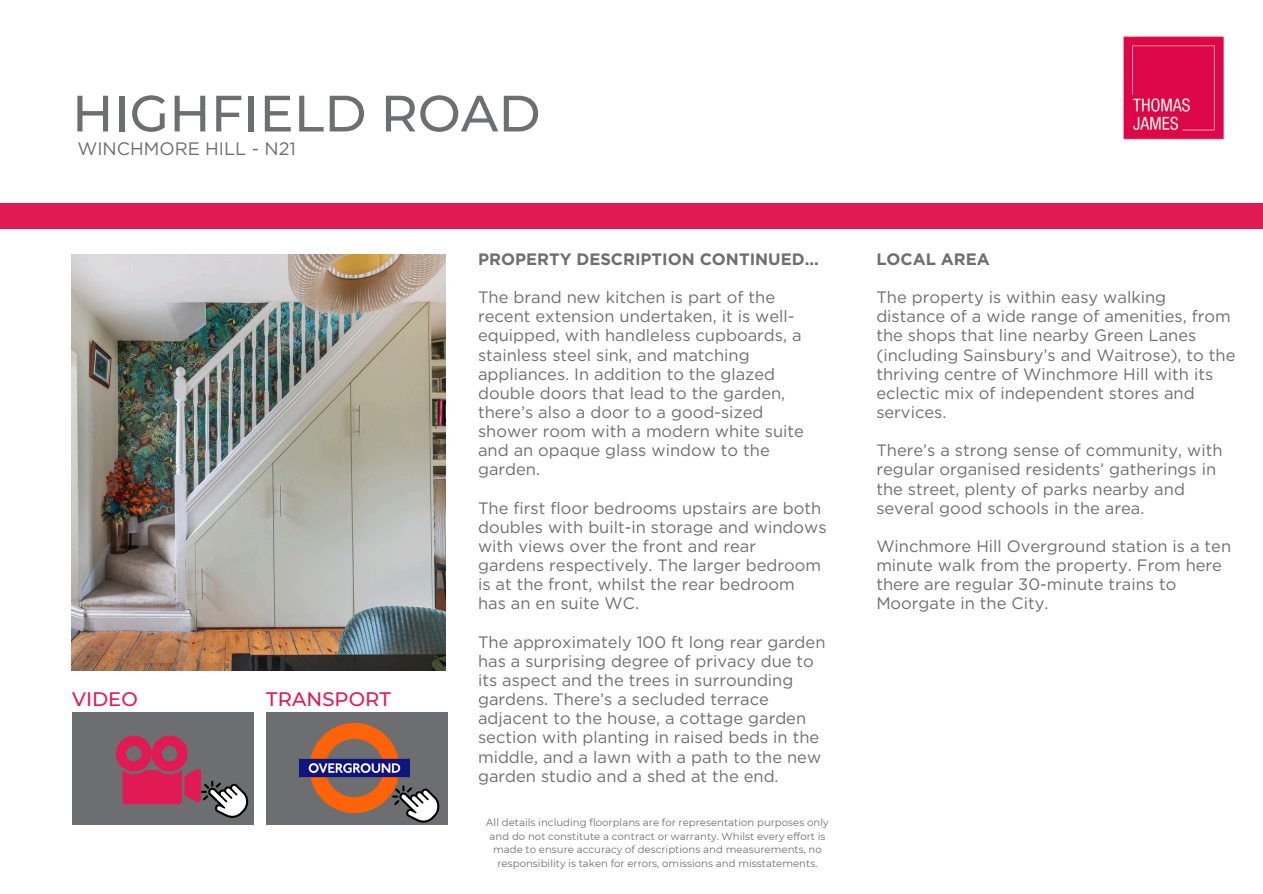
<style>
.page{position:relative;width:1263px;height:894px;background:#fff}
.page>*{position:absolute;margin:0;border:0;box-sizing:border-box;transform-origin:0 0}
.t1{font:500 51px "Montserrat";letter-spacing:.005em;color:#6d6e70}
.t2{font:500 19.5px "Montserrat";letter-spacing:.005em;color:#e21a54}
.t3{font:18px "Gotham";color:#6d6e70}
.t4{font:16.5px/19.2px "Gotham";color:#6d6e70}
.t5{font:700 16.5px "Gotham";color:#6d6e70}
.t6{font:10.2px/13.5px "Montserrat";letter-spacing:.005em;color:#6d6e70;text-align:center}
</style>
<div class="page">
<div style="left:0;top:204px;width:1263px;height:25px;background:#e21a54"></div>
<div style="left:72px;top:711px;width:181px;height:113px;background:#6d6e70"></div>
<div style="left:266px;top:711px;width:181px;height:113px;background:#6d6e70"></div>
<svg style="left:406px;top:787px;width:33px;height:35px"></svg>
<img style="left:71px;top:254px;width:375px;height:416px">
<img style="left:1123px;top:36px;width:101px;height:104px">
<img style="left:299px;top:723px;width:111px;height:89px">
<svg style="left:116px;top:735px;width:132px;height:82px"></svg>
<p class="t1" style="left:72px;top:82px;width:470px">HIGHFIELD ROAD</p>
<p class="t3" style="left:77px;top:138px;width:220px">WINCHMORE HILL - N21</p>
<h4 class="t2" style="left:72px;top:687px;width:67px">VIDEO</h4>
<p class="t2" style="left:266px;top:687px;width:126px">TRANSPORT</p>
<h1 class="t5" style="left:478px;top:249px;width:342px">PROPERTY DESCRIPTION CONTINUED...</h1>
<p class="t4" style="left:478px;top:287px;width:327px">The brand new kitchen is part of the recent extension undertaken, it is well&shy;equipped, with handleless cupboards, a stainless steel sink, and matching appliances. In addition to the glazed double doors that lead to the garden, there’s also a door to a good-sized shower room with a modern white suite and an opaque glass window to the garden.</p>
<p class="t4" style="left:478px;top:498px;width:350px">The first floor bedrooms upstairs are both doubles with built-in storage and windows with views over the front and rear<br>gardens respectively. The larger bedroom is at the front, whilst the rear bedroom has an en suite WC.</p>
<h1 class="t4" style="left:478px;top:632px;width:349px">The approximately 100 ft long rear garden has a surprising degree of privacy due to its aspect and the trees in surrounding gardens. There’s a secluded terrace adjacent to the house, a cottage garden section with planting in raised beds in the middle, and a lawn with a path to the new garden studio and a shed at the end.</h1>
<h3 class="t6" style="left:486px;top:815px;width:344px">All details including floorplans are for representation purposes only and do not constitute a contract or warranty. Whilst every effort is made to ensure accuracy of descriptions and measurements, no responsibility is taken for errors, omissions and misstatements.</h3>
<h4 class="t5" style="left:876px;top:249px;width:115px">LOCAL AREA</h4>
<h4 class="t4" style="left:876px;top:287px;width:361px">The property is within easy walking distance of a wide range of amenities, from the shops that line nearby Green Lanes (including Sainsbury’s and Waitrose), to the thriving centre of Winchmore Hill with its eclectic mix of independent stores and services.</h4>
<p class="t4" style="left:876px;top:440px;width:348px">There’s a strong sense of community, with regular organised residents’ gatherings in the street, plenty of parks nearby and several good schools in the area.</p>
<h3 class="t4" style="left:876px;top:536px;width:356px">Winchmore Hill Overground station is a ten minute walk from the property. From here there are regular 30-minute trains to Moorgate in the City.</h3>
</div>
